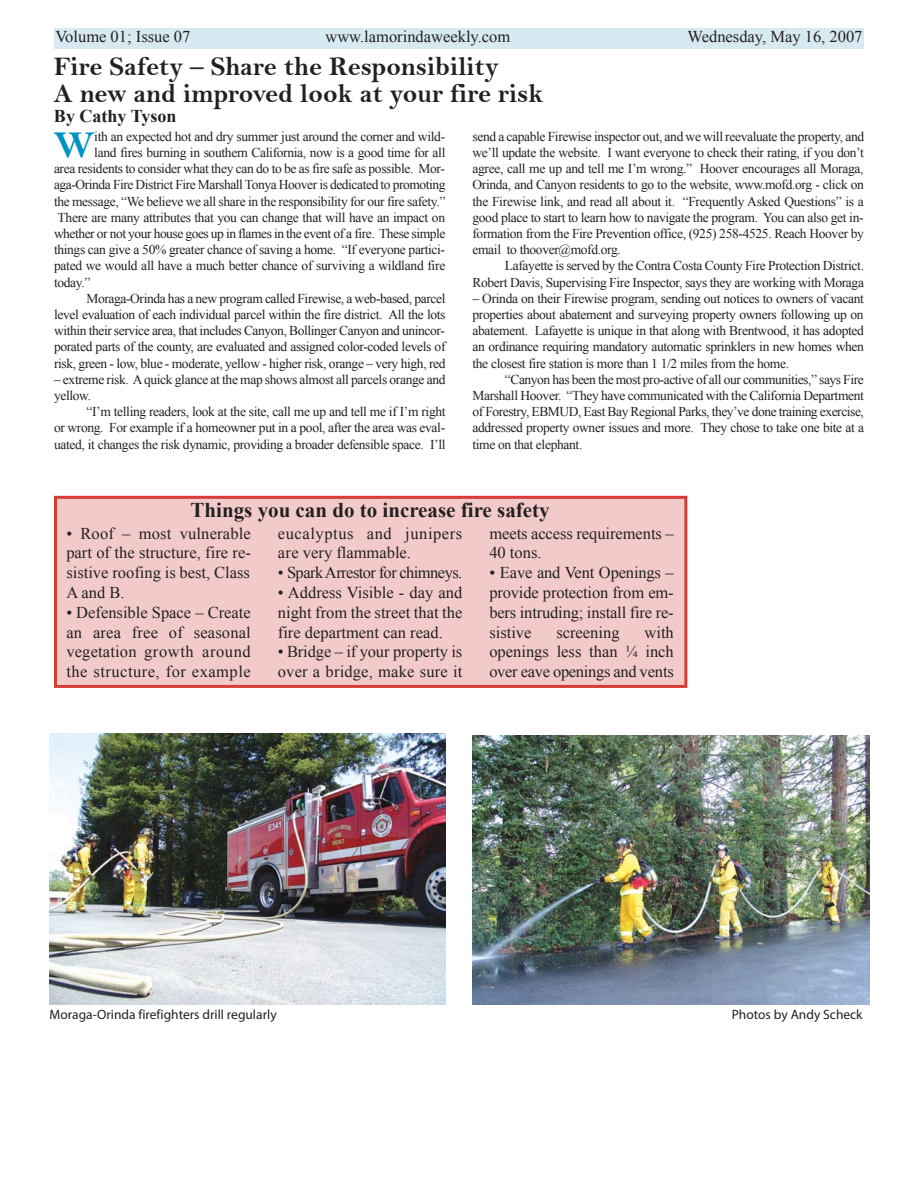
<style>
.page{position:relative;width:918px;height:1188px;background:#fff}
.page>*{position:absolute;margin:0;border:0;box-sizing:border-box;transform-origin:0 0}
.t1{font:38.25px "Bell MT Bold";color:#0095c0}
.t2{font:27px/27px "Bell MT Bold";color:#232021}
.t3{font:700 21px "Times New Roman";color:#232021}
.t4{font:700 18px "Times New Roman";color:#232021}
.t5{font:16.5px/19.8px "Times New Roman";color:#232021;text-align:justify}
.t6{font:16.5px/19.8px "Times New Roman";letter-spacing:.035em;color:#232021}
.t7{font:16.5px "Times New Roman";letter-spacing:-.035em;color:#232021}
.t8{font:13.5px/16.2px "Times New Roman";letter-spacing:-.025em;color:#232021;text-align:justify}
.t9{font:13.5px "Myriad Pro";color:#232021}
</style>
<div class="page">
<div style="left:626px;top:28px;width:238px;height:21px;background:#d7e9f1"></div>
<div style="left:54px;top:28px;width:574px;height:21px;background:#d7e9f1"></div>
<div style="left:57px;top:499px;width:627px;height:186px;background:#f3caca"></div>
<div style="left:54px;top:496px;width:633px;height:192px;border:3px solid #d73c37"></div>
<img style="left:50px;top:734px;width:395px;height:270px">
<img style="left:472px;top:735px;width:398px;height:270px">
<p class="t5" style="left:55px;top:27px;width:136px">Volume 01; Issue 07</p>
<p class="t5" style="left:326px;top:27px;width:186px">www.lamorindaweekly.com</p>
<p class="t5" style="left:688px;top:27px;width:176px">Wednesday, May 16, 2007</p>
<h2 class="t2" style="left:54px;top:54px;width:491px">Fire Safety – Share the Responsibility<br>A new and improved look at your fire risk</h2>
<h3 class="t4" style="left:54px;top:106px;width:124px">By Cathy Tyson</h3>
<h1 class="t1" style="left:54px;top:125px;width:42px">W</h1>
<p class="t8" style="left:94px;top:128px;width:352px">ith an expected hot and dry summer just around the corner and wild-</p>
<p class="t8" style="left:473px;top:128px;width:393px">send a capable Firewise inspector out, and we will reevaluate the property, and we’ll update the website. I want everyone to check their rating, if you don’t agree, call me up and tell me I’m wrong.” Hoover encourages all Moraga, Orinda, and Canyon residents to go to the website, www.mofd.org - click on the Firewise link, and read all about it. “Frequently Asked Questions” is a good place to start to learn how to navigate the program. You can also get in&shy;formation from the Fire Prevention office, (925) 258-4525. Reach Hoover by email to thoover@mofd.org.</p>
<p class="t8" style="left:473px;top:258px;width:393px;text-align:right">Lafayette is served by the Contra Costa County Fire Protection District.<br>Robert Davis, Supervising Fire Inspector, says they are working with Moraga</p>
<p class="t8" style="left:473px;top:290px;width:393px">– Orinda on their Firewise program, sending out notices to owners of vacant properties about abatement and surveying property owners following up on abatement. Lafayette is unique in that along with Brentwood, it has adopted an ordinance requiring mandatory automatic sprinklers in new homes when the closest fire station is more than 1 1/2 miles from the home.</p>
<p class="t8" style="left:473px;top:371px;width:393px;text-indent:32px">“Canyon has been the most pro-active of all our communities,” says Fire Marshall Hoover. “They have communicated with the California Department of Forestry, EBMUD, East Bay Regional Parks, they’ve done training exercise, addressed property owner issues and more. They chose to take one bite at a time on that elephant.</p>
<p class="t8" style="left:94px;top:144px;width:353px">land fires burning in southern California, now is a good time for all</p>
<p class="t8" style="left:54px;top:161px;width:392px">area residents to consider what they can do to be as fire safe as possible. Mor-</p>
<p class="t8" style="left:54px;top:177px;width:393px">aga-Orinda Fire District Fire Marshall Tonya Hoover is dedicated to promoting</p>
<p class="t8" style="left:54px;top:193px;width:393px">the message, “We believe we all share in the responsibility for our fire safety.”</p>
<p class="t8" style="left:58px;top:209px;width:389px">There are many attributes that you can change that will have an impact on</p>
<p class="t8" style="left:54px;top:225px;width:393px">whether or not your house goes up in flames in the event of a fire. These simple</p>
<p class="t8" style="left:54px;top:242px;width:392px">things can give a 50% greater chance of saving a home. “If everyone partici-</p>
<p class="t8" style="left:54px;top:258px;width:393px">pated we would all have a much better chance of surviving a wildland fire</p>
<p class="t8" style="left:54px;top:274px;width:38px">today.”</p>
<p class="t8" style="left:86px;top:290px;width:361px">Moraga-Orinda has a new program called Firewise, a web-based, parcel</p>
<p class="t8" style="left:54px;top:306px;width:393px">level evaluation of each individual parcel within the fire district. All the lots</p>
<p class="t8" style="left:54px;top:323px;width:392px">within their service area, that includes Canyon, Bollinger Canyon and unincor-</p>
<p class="t8" style="left:54px;top:339px;width:393px">porated parts of the county, are evaluated and assigned color-coded levels of</p>
<p class="t8" style="left:54px;top:355px;width:393px">risk, green - low, blue - moderate, yellow - higher risk, orange – very high, red</p>
<p class="t8" style="left:54px;top:371px;width:393px">– extreme risk. A quick glance at the map shows almost all parcels orange and yellow.</p>
<p class="t8" style="left:54px;top:404px;width:393px;text-indent:32px">“I’m telling readers, look at the site, call me up and tell me if I’m right or wrong. For example if a homeowner put in a pool, after the area was eval&shy;uated, it changes the risk dynamic, providing a broader defensible space. I’ll</p>
<h3 class="t3" style="left:191px;top:498px;width:361px">Things you can do to increase fire safety</h3>
<p class="t5" style="left:66px;top:523px;width:186px">• Roof – most vulnerable part of the structure, fire re&shy;sistive roofing is best, Class A and B.</p>
<p class="t5" style="left:66px;top:602px;width:186px">• Defensible Space – Create an area free of seasonal vegetation growth around the structure, for example</p>
<p class="t6" style="left:278px;top:523px;width:186px">eucalyptus and junipers are very flammable.</p>
<p class="t7" style="left:278px;top:563px;width:186px">• Spark Arrestor for chimneys.</p>
<p class="t5" style="left:278px;top:582px;width:186px">• Address Visible - day and night from the street that the fire department can read.</p>
<p class="t5" style="left:278px;top:642px;width:186px">• Bridge – if your property is over a bridge, make sure it</p>
<p class="t5" style="left:489px;top:523px;width:186px">meets access requirements –<br>40 tons.</p>
<p class="t5" style="left:489px;top:563px;width:186px">• Eave and Vent Openings – provide protection from em&shy;bers intruding; install fire re&shy;sistive</p>
<p class="t5" style="left:489px;top:622px;width:186px;text-indent:155px">with openings less than ¼ inch over eave openings and vents</p>
<p class="t5" style="left:556px;top:622px;width:65px">screening</p>
<p class="t9" style="left:49px;top:1009px;width:229px">Moraga-Orinda firefighters drill regularly</p>
<p class="t9" style="left:732px;top:1009px;width:132px">Photos by Andy Scheck</p>
</div>
